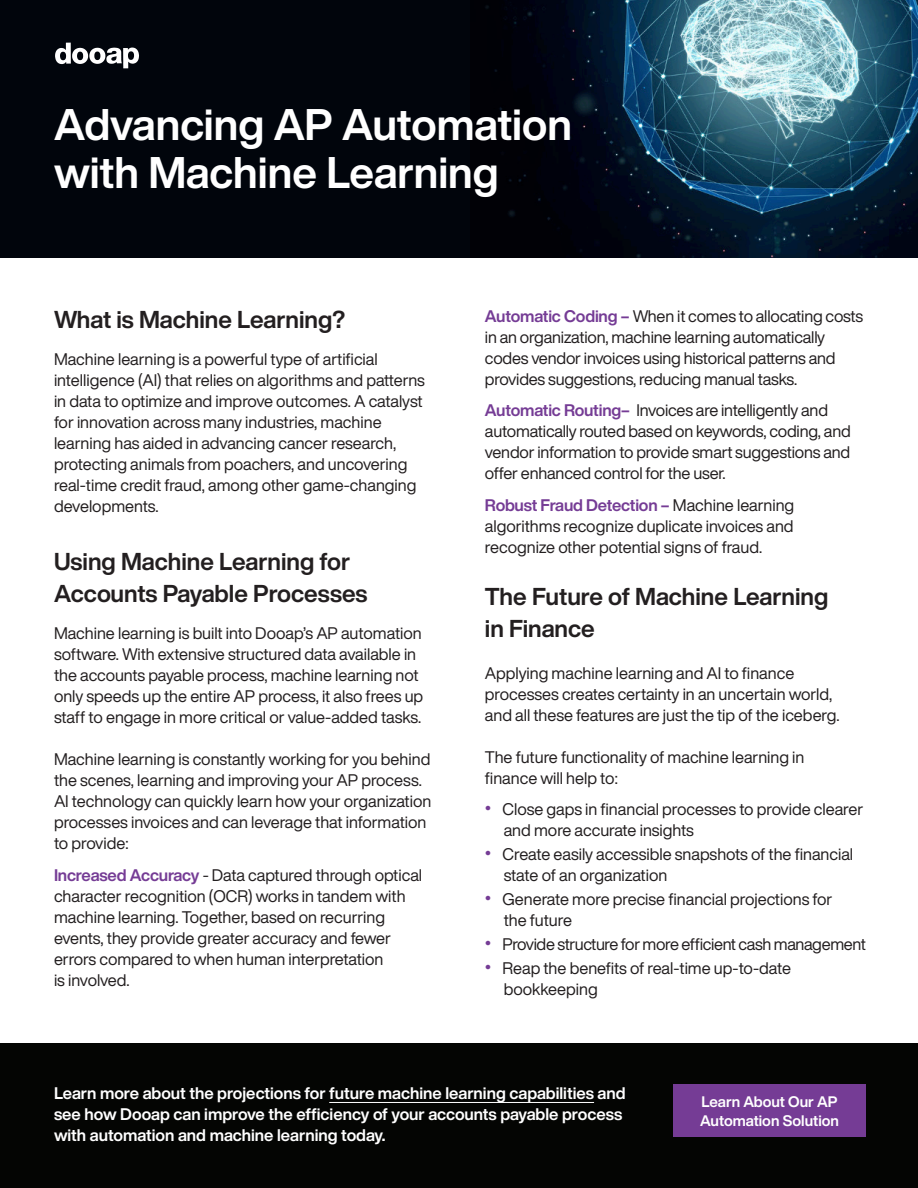
<style>
.page{position:relative;width:918px;height:1188px;background:#fff}
.page>*{position:absolute;margin:0;border:0;box-sizing:border-box;transform-origin:0 0}
.t1{font:700 43.5px/48px "Helvetica Now Display";color:#fff}
.t2{font:700 24px/31.5px "Helvetica Now Display";color:#231f20}
.t3{font:16.5px/21px "Helvetica Now Display";color:#231f20}
.t4{font:700 16.5px/21px "Helvetica Now Display";color:#fff}
.t5{font:16.5px "Helvetica Now Display";letter-spacing:-.02em;color:#231f20}
.t6{font:700 16.5px "Helvetica Now Display";letter-spacing:-.01em;color:#753c95}
.t7{font:700 15px "Helvetica Now Display";color:#fff}
.s1{font-weight:700;color:#753c95}
.s2{font-weight:400;color:#231f20}
.s3{font-family:"Klarna Sans";font-size:19.5px;color:#753c95}
</style>
<div class="page">
<img style="left:0;top:0;width:918px;height:257px">
<svg style="left:55px;top:43px;width:84px;height:25px"></svg>
<div style="left:0;top:1043px;width:918px;height:145px;background:#040503"></div>
<div style="left:673px;top:1085px;width:193px;height:52px;background:#753c95"></div>
<hr style="left:329px;top:1102px;width:265px;height:1px;background:#fff">
<p class="t1" style="left:54px;top:100px;width:520px">Advancing AP Automation with Machine Learning</p>
<p class="t2" style="left:54px;top:304px;width:293px">What is Machine Learning?</p>
<p class="t3" style="left:54px;top:349px;width:373px">Machine learning is a powerful type of artificial intelligence (AI) that relies on algorithms and patterns in data to optimize and improve outcomes. A catalyst for innovation across many industries, machine learning has aided in advancing cancer research, protecting animals from poachers, and uncovering real-time credit fraud, among other game-changing developments.</p>
<p class="t2" style="left:54px;top:546px;width:315px">Using Machine Learning for<br>Accounts Payable Processes</p>
<p class="t3" style="left:54px;top:623px;width:371px">Machine learning is built into Dooap’s AP automation software. With extensive structured data available in the accounts payable process, machine learning not only speeds up the entire AP process, it also frees up staff to engage in more critical or value-added tasks.</p>
<p class="t3" style="left:54px;top:749px;width:379px">Machine learning is constantly working for you behind the scenes, learning and improving your AP process.<br>AI technology can quickly learn how your organization processes invoices and can leverage that information to provide:</p>
<p class="t3" style="left:54px;top:864px;width:370px"><span class="s1">Increased Accuracy</span> - Data captured through optical character recognition (OCR) works in tandem with machine learning. Together, based on recurring events, they provide greater accuracy and fewer errors compared to when human interpretation<br>is involved.</p>
<p class="t3" style="left:485px;top:305px;width:380px"><span class="s1">Automatic Coding –</span> When it comes to allocating costs in an organization, machine learning automatically codes vendor invoices using historical patterns and provides suggestions, reducing manual tasks.</p>
<p class="t3" style="left:485px;top:400px;width:367px"><span class="s1">Automatic Routing–</span> Invoices are intelligently and automatically routed based on keywords, coding, and vendor information to provide smart suggestions and offer enhanced control for the user.</p>
<p class="t6" style="left:485px;top:493px;width:311px">Robust Fraud Detection – <span class="s2">Machine learning</span></p>
<p class="t3" style="left:485px;top:515px;width:310px">algorithms recognize duplicate invoices and recognize other potential signs of fraud.</p>
<p class="t2" style="left:485px;top:581px;width:345px">The Future of Machine Learning in Finance</p>
<p class="t3" style="left:485px;top:662px;width:356px">Applying machine learning and AI to finance processes creates certainty in an uncertain world, and all these features are just the tip of the iceberg.</p>
<p class="t3" style="left:485px;top:746px;width:321px">The future functionality of machine learning in finance will help to:</p>
<p class="t3" style="left:504px;top:799px;width:361px;text-indent:-19px"><span class="s3">•</span> Close gaps in financial processes to provide clearer and more accurate insights</p>
<p class="t3" style="left:504px;top:844px;width:351px;text-indent:-19px"><span class="s3">•</span> Create easily accessible snapshots of the financial state of an organization</p>
<p class="t3" style="left:504px;top:889px;width:330px;text-indent:-19px"><span class="s3">•</span> Generate more precise financial projections for the future</p>
<p class="t5" style="left:485px;top:933px;width:382px"><span class="s3">•</span> Provide structure for more efficient cash management</p>
<p class="t3" style="left:504px;top:958px;width:289px;text-indent:-19px"><span class="s3">•</span> Reap the benefits of real-time up-to-date bookkeeping</p>
<p class="t4" style="left:54px;top:1082px;width:573px">Learn more about the projections for future machine learning capabilities and see how Dooap can improve the efficiency of your accounts payable process with automation and machine learning today.</p>
<p class="t7" style="left:702px;top:1091px;width:138px">Learn About Our AP</p>
<p class="t7" style="left:700px;top:1111px;width:140px">Automation Solution</p>
</div>
